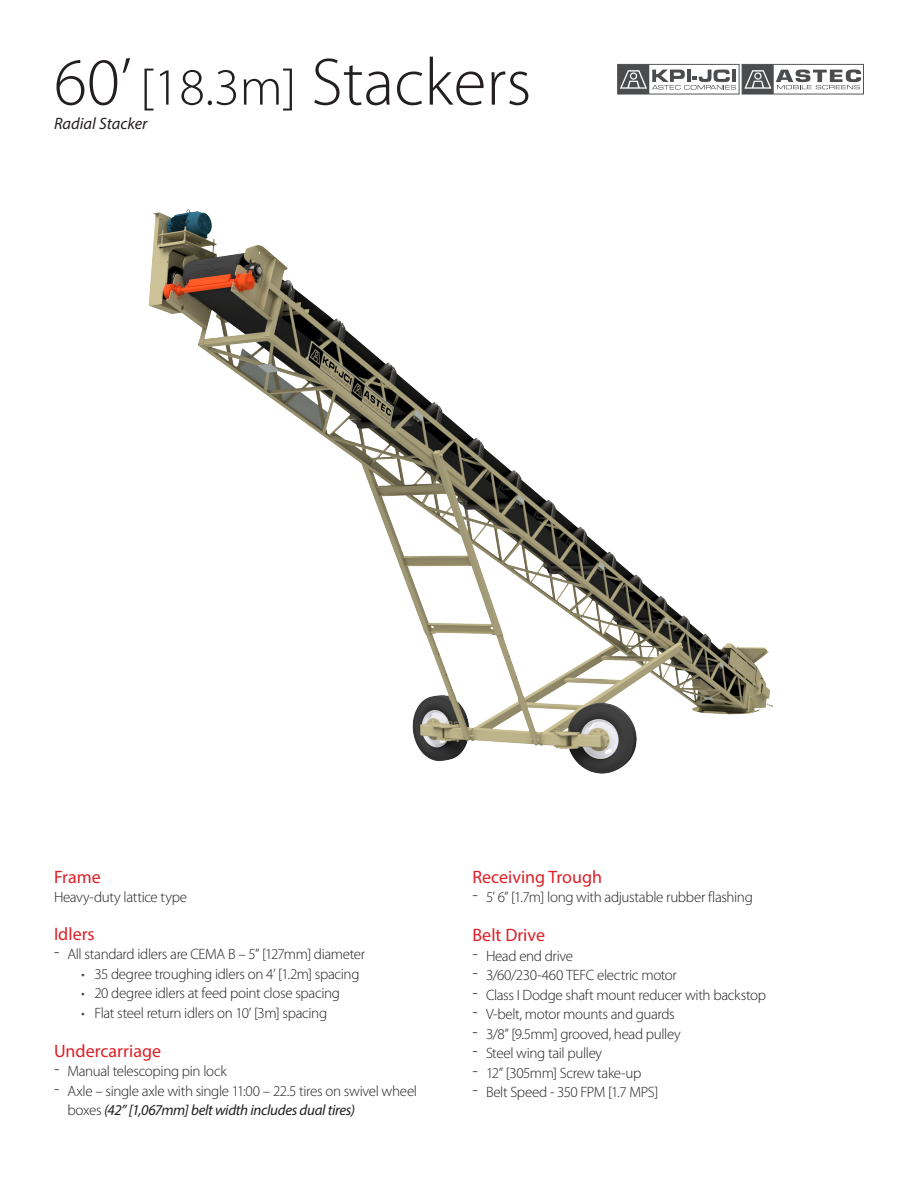
<style>
.page{position:relative;width:918px;height:1188px;background:#fff}
.page>*{position:absolute;margin:0;border:0;box-sizing:border-box;transform-origin:0 0}
.t1{font:300 67.5px "Myriad Pro";color:#231f20}
.Subheading_Detail{font:18px "Myriad Pro";color:#dc2027}
.Model_Description{font:italic 16.5px "Myriad Pro";color:#231f20}
.Subheading_Detail-2{font:300 15px/19.5px "Myriad Pro";letter-spacing:-.025em;color:#231f20}
.s1{font-size:52.5px}
.s2{font-size:18px}
.s3{color:#4b4c4d}
.s4{font-weight:400;font-style:italic}
</style>
<div class="page">
<svg style="left:617px;top:64px;width:247px;height:31px"></svg>
<img style="left:148px;top:209px;width:625px;height:565px">
<p class="t1" style="left:54px;top:45px;width:479px">60’ <span class="s1">[18.3m]</span> Stackers</p>
<p class="Model_Description" style="left:54px;top:114px;width:95px">Radial Stacker</p>
<p class="Subheading_Detail" style="left:54px;top:865px;width:48px">Frame</p>
<p class="Subheading_Detail-2" style="left:54px;top:888px;width:135px">Heavy-duty lattice type</p>
<p class="Subheading_Detail" style="left:54px;top:922px;width:42px">Idlers</p>
<p class="Subheading_Detail-2" style="left:54px;top:945px;width:313px"><span class="s2">ʰ</span> All standard idlers are CEMA B – 5” [127mm] diameter</p>
<p class="Subheading_Detail-2" style="left:81px;top:964px;width:280px"><span class="s3">•</span> 35 degree troughing idlers on 4’ [1.2m] spacing</p>
<p class="Subheading_Detail-2" style="left:81px;top:984px;width:261px"><span class="s3">•</span> 20 degree idlers at feed point close spacing</p>
<p class="Subheading_Detail-2" style="left:81px;top:1003px;width:248px"><span class="s3">•</span> Flat steel return idlers on 10’ [3m] spacing</p>
<p class="Subheading_Detail" style="left:54px;top:1039px;width:109px">Undercarriage</p>
<p class="Subheading_Detail-2" style="left:54px;top:1062px;width:174px"><span class="s2">ʰ</span> Manual telescoping pin lock</p>
<p class="Subheading_Detail-2" style="left:68px;top:1081px;width:351px;text-indent:-14px"><span class="s2">ʰ</span> Axle – single axle with single 11:00 – 22.5 tires on swivel wheel boxes <span class="s4">(42” [1,067mm] belt width includes dual tires)</span></p>
<p class="Subheading_Detail" style="left:472px;top:865px;width:131px">Receiving Trough</p>
<p class="Subheading_Detail-2" style="left:472px;top:888px;width:282px"><span class="s2">ʰ</span> 5’ 6” [1.7m] long with adjustable rubber flashing</p>
<p class="Subheading_Detail" style="left:472px;top:924px;width:74px">Belt Drive</p>
<p class="Subheading_Detail-2" style="left:472px;top:946px;width:102px"><span class="s2">ʰ</span> Head end drive</p>
<p class="Subheading_Detail-2" style="left:472px;top:966px;width:206px"><span class="s2">ʰ</span> 3/60/230-460 TEFC electric motor</p>
<p class="Subheading_Detail-2" style="left:472px;top:985px;width:295px"><span class="s2">ʰ</span> Class I Dodge shaft mount reducer with backstop</p>
<p class="Subheading_Detail-2" style="left:472px;top:1005px;width:204px"><span class="s2">ʰ</span> V-belt, motor mounts and guards</p>
<p class="Subheading_Detail-2" style="left:472px;top:1024px;width:210px"><span class="s2">ʰ</span> 3/8” [9.5mm] grooved, head pulley</p>
<p class="Subheading_Detail-2" style="left:472px;top:1044px;width:131px"><span class="s2">ʰ</span> Steel wing tail pulley</p>
<p class="Subheading_Detail-2" style="left:472px;top:1063px;width:170px"><span class="s2">ʰ</span> 12” [305mm] Screw take-up</p>
<p class="Subheading_Detail-2" style="left:472px;top:1083px;width:188px"><span class="s2">ʰ</span> Belt Speed - 350 FPM [1.7 MPS]</p>
</div>
